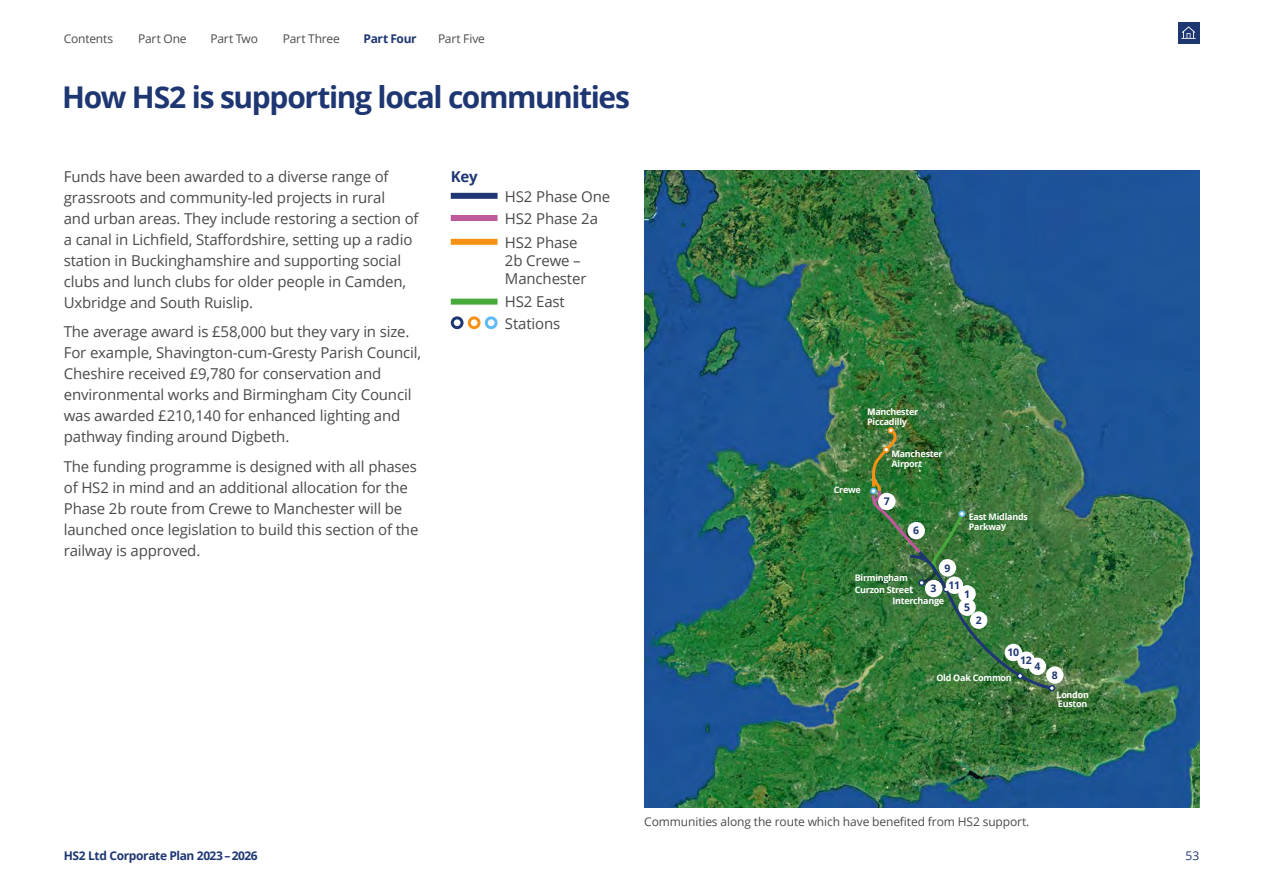
<style>
.page{position:relative;width:1263px;height:893px;background:#fff}
.page>*{position:absolute;margin:0;border:0;box-sizing:border-box;transform-origin:0 0}
.t1{font:700 30px "Open Sans";letter-spacing:-.045em;color:#1e3773}
.t2{font:15px/21px "Open Sans";letter-spacing:-.01em;color:#4a4a49}
.t3{font:700 15px "Open Sans";color:#1e3773}
.t4{font:12px "Open Sans";letter-spacing:-.01em;color:#4a4a49}
.t5{font:700 12px "Open Sans";letter-spacing:-.03em;color:#1e3773}
.t6{font:12px "Open Sans";color:#1e3773}
.t7{font:700 10.5px/17.4px "Open Sans";color:#1e3773;text-align:center}
.t8{font:700 9px/9.8px "Open Sans";letter-spacing:-.03em;color:#fff}
.s1{font-size:10.2px}
</style>
<div class="page">
<div style="left:1178px;top:22px;width:21px;height:21px;background:#1e3773"></div>
<svg style="left:1181px;top:26px;width:15px;height:13px"></svg>
<div style="left:451px;top:193px;width:46px;height:6px;background:#1e3773"></div>
<div style="left:451px;top:215px;width:46px;height:6px;background:#be5a9b"></div>
<div style="left:451px;top:239px;width:46px;height:6px;background:#f59114"></div>
<div style="left:451px;top:299px;width:46px;height:6px;background:#46aa3c"></div>
<div style="left:468px;top:316px;width:12px;height:13px;border:3px solid #f59114;border-radius:50%"></div>
<div style="left:485px;top:316px;width:12px;height:13px;border:3px solid #5fb9f5;border-radius:50%"></div>
<div style="left:451px;top:316px;width:12px;height:13px;border:3px solid #1e3773;border-radius:50%"></div>
<img style="left:644px;top:170px;width:555px;height:638px">
<svg style="left:870px;top:425px;width:185px;height:266px;background:#3c763b"></svg>
<div style="left:878px;top:493px;width:17px;height:17px;background:#fff;border-radius:50%"></div>
<div style="left:907px;top:522px;width:18px;height:17px;background:#fff;border-radius:50%"></div>
<div style="left:939px;top:559px;width:17px;height:17px;background:#fff;border-radius:50%"></div>
<div style="left:925px;top:580px;width:17px;height:17px;background:#fff;border-radius:50%"></div>
<div style="left:946px;top:576px;width:17px;height:18px;background:#fff;border-radius:50%"></div>
<div style="left:958px;top:598px;width:18px;height:18px;background:#fff;border-radius:50%"></div>
<div style="left:970px;top:611px;width:17px;height:18px;background:#fff;border-radius:50%"></div>
<div style="left:1005px;top:644px;width:17px;height:17px;background:#fff;border-radius:50%"></div>
<div style="left:1029px;top:658px;width:17px;height:17px;background:#fff;border-radius:50%"></div>
<div style="left:1017px;top:651px;width:18px;height:18px;background:#fff;border-radius:50%"></div>
<div style="left:1046px;top:666px;width:17px;height:18px;background:#fff;border-radius:50%"></div>
<div style="left:958px;top:585px;width:18px;height:18px;background:#fff;border-radius:50%"></div>
<p class="t4" style="left:64px;top:31px;width:51px">Contents</p>
<p class="t4" style="left:138px;top:31px;width:50px">Part One</p>
<p class="t4" style="left:210px;top:31px;width:49px">Part Two</p>
<p class="t4" style="left:283px;top:31px;width:59px">Part Three</p>
<p class="t5" style="left:364px;top:30px;width:55px">Part Four</p>
<p class="t4" style="left:438px;top:31px;width:49px">Part Five</p>
<h1 class="t1" style="left:62px;top:76px;width:569px">How HS2 is supporting local communities</h1>
<p class="t2" style="left:64px;top:165px;width:356px">Funds have been awarded to a diverse range of grassroots and community-led projects in rural<br>and urban areas. They include restoring a section of a canal in Lichfield, Staffordshire, setting up a radio station in Buckinghamshire and supporting social clubs and lunch clubs for older people in Camden, Uxbridge and South Ruislip.</p>
<p class="t2" style="left:64px;top:321px;width:359px">The average award is £58,000 but they vary in size.<br>For example, Shavington-cum-Gresty Parish Council, Cheshire received £9,780 for conservation and environmental works and Birmingham City Council was awarded £210,140 for enhanced lighting and pathway finding around Digbeth.</p>
<p class="t2" style="left:64px;top:455px;width:356px">The funding programme is designed with all phases of HS2 in mind and an additional allocation for the Phase 2b route from Crewe to Manchester will be launched once legislation to build this section of the railway is approved.</p>
<p class="t3" style="left:451px;top:166px;width:29px">Key</p>
<p class="t2" style="left:505px;top:185px;width:107px;line-height:22.2px">HS2 Phase One<br>HS2 Phase 2a</p>
<p class="t2" style="left:505px;top:233px;width:83px;line-height:18px">HS2 Phase<br>2b Crewe –<br>Manchester</p>
<p class="t2" style="left:505px;top:291px;width:61px;line-height:21.8px">HS2 East<br>Stations</p>
<p class="t8" style="left:867px;top:407px;width:53px">Manchester<br>Piccadilly</p>
<p class="t8" style="left:891px;top:449px;width:53px">Manchester<br>Airport</p>
<p class="t8" style="left:834px;top:485px;width:29px">Crewe</p>
<p class="t7" style="left:884px;top:492px;width:7px">7</p>
<p class="t7" style="left:913px;top:522px;width:7px">6</p>
<p class="t8" style="left:968px;top:512px;width:61px;rotate:-1deg">East Midlands<br>Parkway</p>
<p class="t7" style="left:931px;top:559px;width:31px">9<br>3 11</p>
<p class="t8" style="left:855px;top:573px;width:55px">Birmingham</p>
<p class="t8" style="left:855px;top:584px;width:60px">Curzon Stree<span class="s1">t</span></p>
<p class="t8" style="left:892px;top:596px;width:53px">Interchange</p>
<p class="t7" style="left:964px;top:585px;width:7px">1</p>
<p class="t7" style="left:964px;top:598px;width:7px">5</p>
<p class="t7" style="left:976px;top:611px;width:7px">2</p>
<p class="t7" style="left:1007px;top:643px;width:13px">10</p>
<p class="t7" style="left:1020px;top:651px;width:13px">12</p>
<p class="t7" style="left:1034px;top:657px;width:7px">4</p>
<p class="t8" style="left:936px;top:672px;width:77px">Old Oak Common</p>
<p class="t7" style="left:1052px;top:666px;width:7px">8</p>
<p class="t8" style="left:1056px;top:689px;width:34px">London<br>Euston</p>
<p class="t4" style="left:644px;top:813px;width:387px">Communities along the route which have benefited from HS2 support.</p>
<p class="t5" style="left:64px;top:847px;width:196px">HS2 Ltd Corporate Plan 2023 – 2026</p>
<p class="t6" style="left:1185px;top:847px;width:15px">53</p>
</div>
